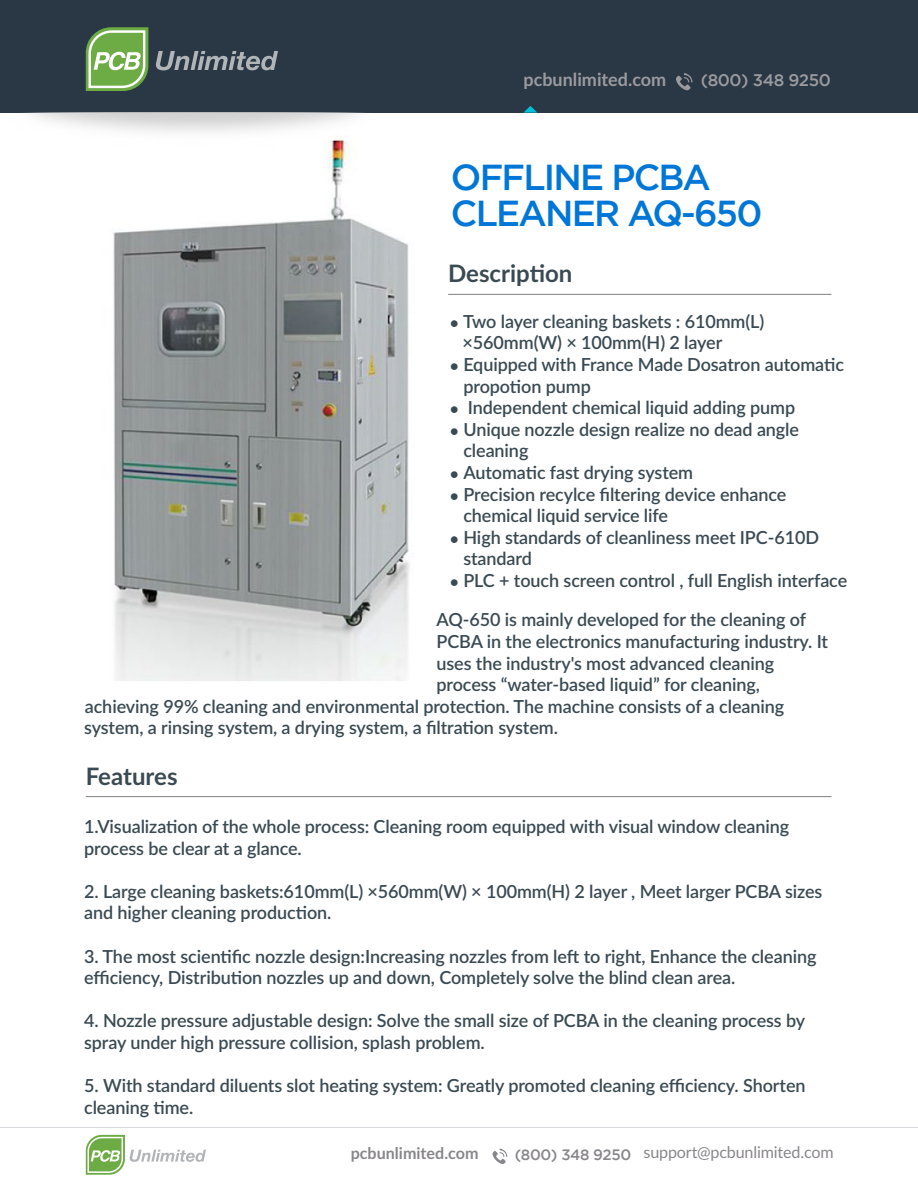
<style>
.page{position:relative;width:918px;height:1188px;background:#fff}
.page>*{position:absolute;margin:0;border:0;box-sizing:border-box;transform-origin:0 0}
.t1{font:500 36px/36px "Gotham";letter-spacing:-.05em;color:#0077d7}
.t2{font:700 24px "Lato";color:#3a4a53}
.t3{font:600 18px/21.6px "Lato";letter-spacing:-.005em;color:#3a4a53}
.t4{font:700 18px "Lato";color:#9b9a9f}
.t5{font:18px "Lato";color:#3a4a53}
.t6{font:500 16.8px "Gotham";letter-spacing:-.025em;color:#9b9a9f}
.t7{font:16.05px "Lato";letter-spacing:-.01em;color:#88868a}
.t8{font:700 16.05px "Lato";color:#88868a}
.s1{font-weight:400}
</style>
<div class="page">
<img style="left:113px;top:156px;width:297px;height:525px">
<div style="left:0;top:0;width:918px;height:113px;background:#2a3845"></div>
<svg style="left:156px;top:51px;width:122px;height:19px"></svg>
<svg style="left:86px;top:27px;width:62px;height:64px;background:#8ab76f"></svg>
<svg style="left:676px;top:73px;width:16px;height:17px"></svg>
<img style="left:23px;top:112px;width:342px;height:44px">
<svg style="left:523px;top:106px;width:14px;height:7px"></svg>
<svg style="left:86px;top:1135px;width:120px;height:40px"></svg>
<hr style="left:0;top:1127px;width:918px;height:1px;background:#d8d9dd">
<svg style="left:493px;top:1148px;width:14px;height:16px"></svg>
<hr style="left:86px;top:796px;width:745px;height:1px;background:#818181">
<hr style="left:448px;top:294px;width:383px;height:1px;background:#818181">
<p class="t4" style="left:523px;top:66px;width:144px">pcbunlimited.com</p>
<p class="t6" style="left:701px;top:70px;width:132px">(800) 348 9250</p>
<h1 class="t1" style="left:451px;top:158px;width:313px">OFFLINE PCBA<br>CLEANER AQ-650</h1>
<h2 class="t2" style="left:448px;top:255px;width:126px">Description</h2>
<p class="t3" style="left:463px;top:310px;width:303px;text-indent:-14px"><span class="s1">•</span> Two layer cleaning baskets : 610mm(L) ×560mm(W) × 100mm(H) 2 layer</p>
<p class="t3" style="left:463px;top:353px;width:382px;text-indent:-14px"><span class="s1">•</span> Equipped with France Made Dosatron automatic propotion pump<br>Independent chemical liquid adding pump</p>
<p class="t3" style="left:463px;top:418px;width:337px;text-indent:-14px"><span class="s1">•</span> Unique nozzle design realize no dead angle cleaning</p>
<p class="t3" style="left:449px;top:461px;width:246px"><span class="s1">•</span> Automatic fast drying system</p>
<p class="t3" style="left:463px;top:482px;width:325px;text-indent:-14px"><span class="s1">•</span> Precision recylce filtering device enhance chemical liquid service life</p>
<p class="t3" style="left:463px;top:526px;width:357px;text-indent:-14px"><span class="s1">•</span> High standards of cleanliness meet IPC-610D standard</p>
<p class="t3" style="left:449px;top:569px;width:400px"><span class="s1">•</span> PLC + touch screen control , full English interface</p>
<p class="t5" style="left:449px;top:396px;width:12px">•</p>
<p class="t3" style="left:436px;top:608px;width:371px">AQ-650 is mainly developed for the cleaning of</p>
<p class="t3" style="left:436px;top:630px;width:393px">PCBA in the electronics manufacturing industry. It</p>
<p class="t3" style="left:436px;top:652px;width:339px">uses the industry's most advanced cleaning</p>
<p class="t3" style="left:436px;top:673px;width:325px">process “water-based liquid” for cleaning,</p>
<p class="t3" style="left:85px;top:695px;width:701px">achieving 99% cleaning and environmental protection. The machine consists of a cleaning</p>
<p class="t3" style="left:84px;top:716px;width:475px">system, a rinsing system, a drying system, a filtration system.</p>
<h2 class="t2" style="left:86px;top:758px;width:93px">Features</h2>
<p class="t3" style="left:84px;top:815px;width:707px">1.Visualization of the whole process: Cleaning room equipped with visual window cleaning process be clear at a glance.</p>
<p class="t3" style="left:84px;top:880px;width:740px">2. Large cleaning baskets:610mm(L) ×560mm(W) × 100mm(H) 2 layer , Meet larger PCBA sizes and higher cleaning production.</p>
<p class="t3" style="left:84px;top:945px;width:734px">3. The most scientific nozzle design:Increasing nozzles from left to right, Enhance the cleaning efficiency, Distribution nozzles up and down, Completely solve the blind clean area.</p>
<p class="t3" style="left:84px;top:1009px;width:723px">4. Nozzle pressure adjustable design: Solve the small size of PCBA in the cleaning process by spray under high pressure collision, splash problem.</p>
<p class="t3" style="left:84px;top:1074px;width:723px">5. With standard diluents slot heating system: Greatly promoted cleaning efficiency. Shorten cleaning time.</p>
<p class="t8" style="left:351px;top:1142px;width:129px">pcbunlimited.com</p>
<p class="t7" style="left:515px;top:1141px;width:320px"><sub>(800)</sub> <sub>348</sub> <sub>9250</sub> support@pcbunlimited.com</p>
</div>
